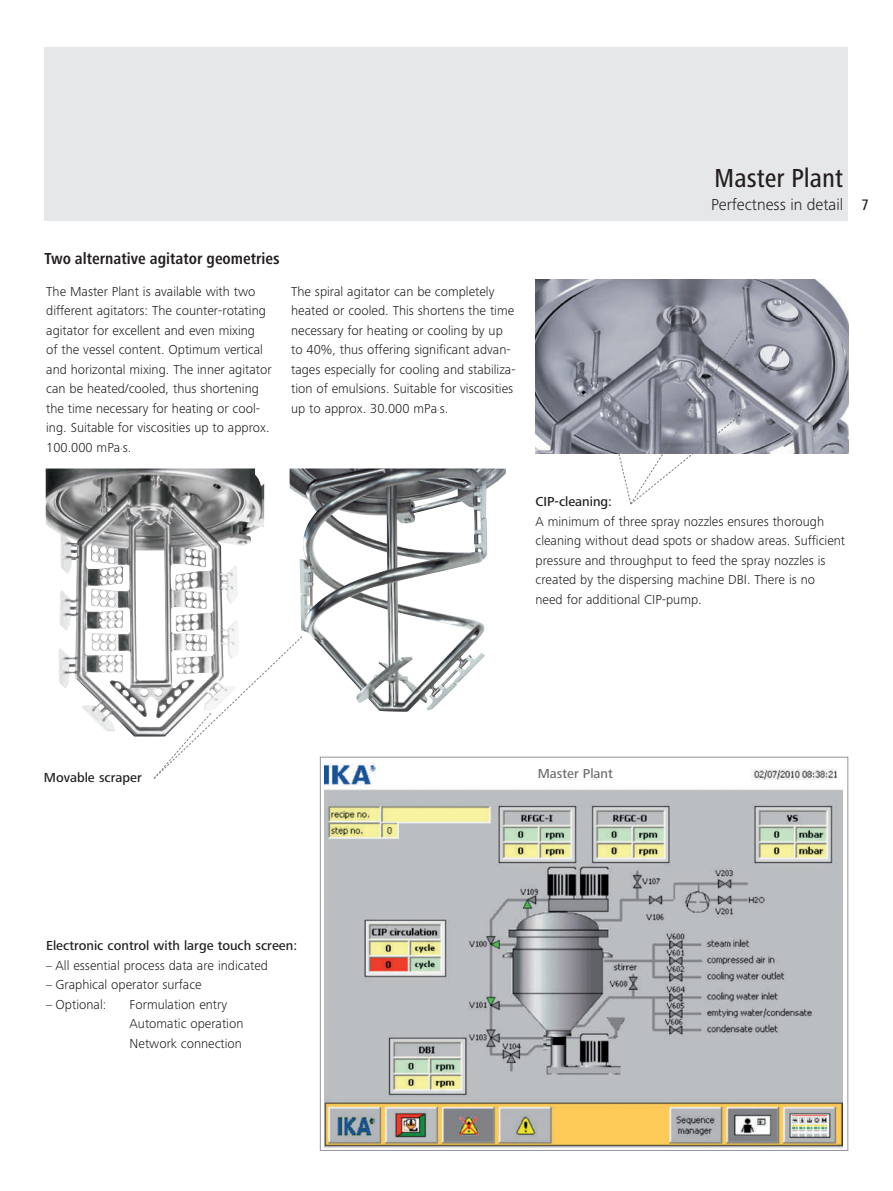
<style>
.page{position:relative;width:893px;height:1191px;background:#fff}
.page>*{position:absolute;margin:0;border:0;box-sizing:border-box;transform-origin:0 0}
.t1{font:500 condensed 27px "Frutiger Next IKA";color:#231f20}
.t2{font:700 condensed 16.5px "Frutiger Next IKA";color:#231f20}
.t3{font:300 16.5px "Frutiger Next IKA";color:#231f20}
.t4{font:300 13.5px/19.5px "Frutiger Next IKA";color:#231f20}
.t5{font:500 13.5px "Frutiger Next IKA";color:#231f20}
.t6{font:500 13.5px "Frutiger Next IKA";color:#6c6d70}
.s1{font-size:9.75px}
.s2{font-weight:500;font-stretch:condensed;font-size:15.75px}
.s3{font-size:12px}
</style>
<div class="page">
<img style="left:535px;top:280px;width:313px;height:173px">
<svg style="left:600px;top:329px;width:143px;height:176px"></svg>
<img style="left:324px;top:763px;width:519px;height:385px">
<img style="left:46px;top:468px;width:218px;height:268px">
<img style="left:290px;top:468px;width:216px;height:244px">
<svg style="left:153px;top:635px;width:150px;height:144px"></svg>
<div style="left:45px;top:48px;width:803px;height:173px;background:#e6e7e9"></div>
<div style="left:550px;top:762px;width:70px;height:16px;background:#fff"></div>
<p class="t2" style="left:45px;top:249px;width:236px">Two alternative agitator geometries</p>
<p class="t4" style="left:46px;top:281px;width:227px">The Master Plant is available with two different agitators: The counter-rotating agitator for excellent and even mixing<br>of the vessel content. Optimum vertical and horizontal mixing. The inner agitator can be heated/cooled, thus shortening the time necessary for heating or cool&shy;ing. Suitable for viscosities up to approx.<br>100.000 mPa<span class="s1">∙</span>s.</p>
<p class="t4" style="left:291px;top:281px;width:226px">The spiral agitator can be completely heated or cooled. This shortens the time necessary for heating or cooling by up to 40%, thus offering significant advan&shy;tages especially for cooling and stabiliza&shy;tion of emulsions. Suitable for viscosities up to approx. 30.000 mPa<span class="s1">∙</span>s.</p>
<h1 class="t1" style="left:714px;top:163px;width:131px">Master Plant</h1>
<p class="t3" style="left:711px;top:195px;width:159px">Perfectness in detail <span class="s2">7</span></p>
<p class="t5" style="left:536px;top:494px;width:78px">CIP-cleaning:</p>
<p class="t4" style="left:536px;top:511px;width:311px">A minimum of three spray nozzles ensures thorough cleaning without dead spots or shadow areas. Sufficient pressure and throughput to feed the spray nozzles is created by the dispersing machine DBI. There is no need for additional CIP-pump.</p>
<p class="t5" style="left:44px;top:770px;width:99px">Movable scraper</p>
<p class="t5" style="left:46px;top:937px;width:252px">Electronic control with large touch screen:</p>
<p class="t4" style="left:46px;top:955px;width:223px"><span class="s3">–</span> All essential process data are indicated</p>
<p class="t4" style="left:46px;top:974px;width:157px"><span class="s3">–</span> Graphical operator surface</p>
<p class="t4" style="left:46px;top:994px;width:62px"><span class="s3">–</span> Optional:</p>
<p class="t4" style="left:130px;top:994px;width:115px">Formulation entry<br>Automatic operation<br>Network connection</p>
<p class="t6" style="left:538px;top:766px;width:77px">Master Plant</p>
</div>
